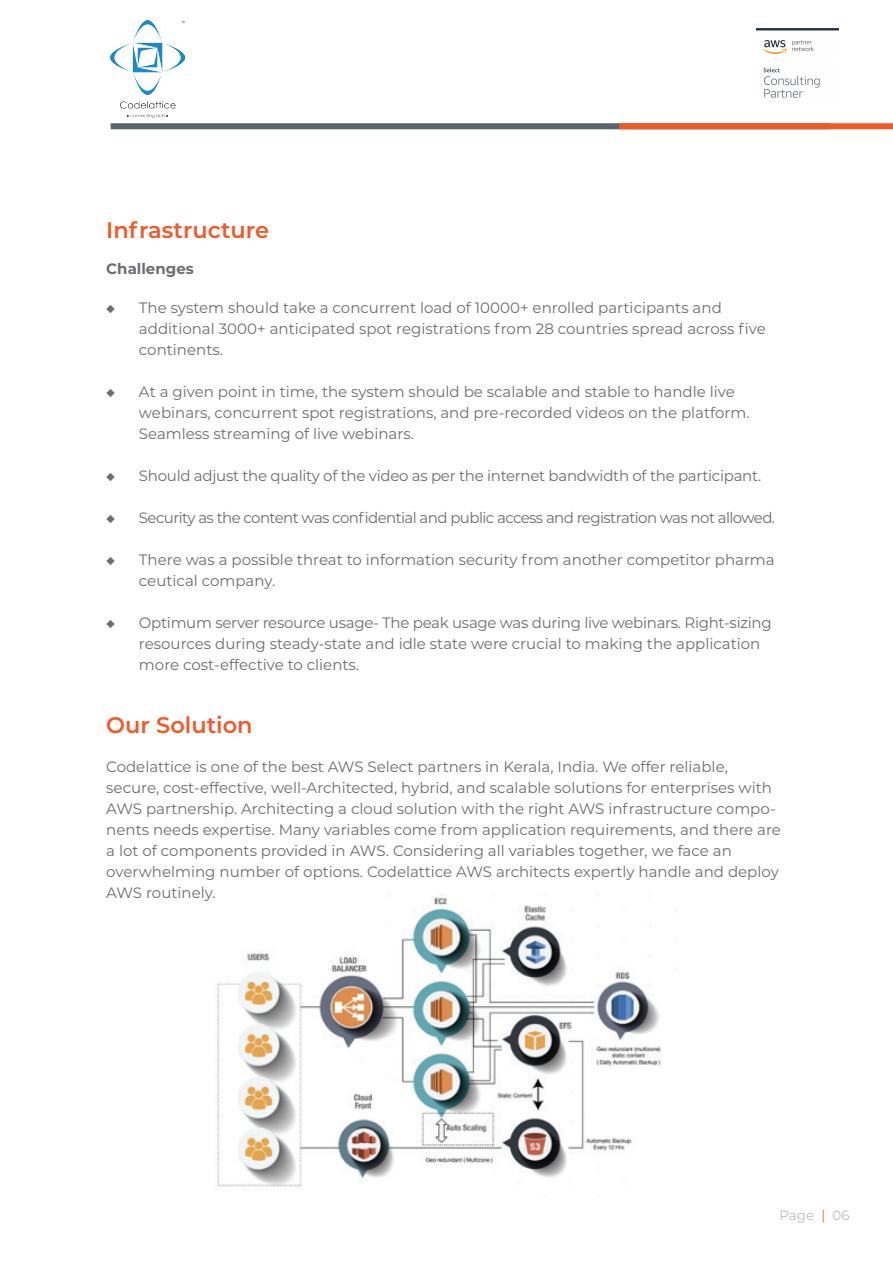
<style>
.page{position:relative;width:893px;height:1263px;background:#fff}
.page>*{position:absolute;margin:0;border:0;box-sizing:border-box;transform-origin:0 0}
.t1{font:600 22.5px "Montserrat";color:#f15929}
.t2{font:15px/21px "Montserrat";color:#6c6d70}
.t3{font:15px "Montserrat";letter-spacing:-.04em;color:#6c6d70}
.t4{font:15px "Montserrat";letter-spacing:-.02em;color:#6c6d70}
.t5{font:700 15px "Montserrat";color:#6c6d70}
.t6{font:13.5px "Montserrat";color:#bcbdc0}
.s1{color:#f36e21}
</style>
<div class="page">
<img style="left:217px;top:895px;width:445px;height:292px">
<div style="left:111px;top:123px;width:719px;height:6px;background:#5b636f"></div>
<div style="left:619px;top:123px;width:274px;height:6px;background:#f15929"></div>
<img style="left:756px;top:29px;width:82px;height:69px">
<img style="left:111px;top:21px;width:74px;height:96px">
<h1 class="t1" style="left:106px;top:214px;width:164px">Infrastructure</h1>
<p class="t5" style="left:106px;top:258px;width:89px">Challenges</p>
<p class="t2" style="left:139px;top:297px;width:628px;text-indent:-33px">◆ The system should take a concurrent load of 10000+ enrolled participants and additional 3000+ anticipated spot registrations from 28 countries spread across five continents.</p>
<p class="t2" style="left:139px;top:381px;width:612px;text-indent:-33px">◆ At a given point in time, the system should be scalable and stable to handle live webinars, concurrent spot registrations, and pre-recorded videos on the platform.<br>Seamless streaming of live webinars.</p>
<p class="t4" style="left:106px;top:466px;width:656px">◆ Should adjust the quality of the video as per the internet bandwidth of the participant.</p>
<p class="t3" style="left:106px;top:508px;width:670px">◆ Security as the content was confidential and public access and registration was not allowed.</p>
<p class="t2" style="left:139px;top:549px;width:637px;text-indent:-33px">◆ There was a possible threat to information security from another competitor pharma ceutical company.</p>
<p class="t2" style="left:139px;top:612px;width:634px;text-indent:-33px">◆ Optimum server resource usage- The peak usage was during live webinars. Right-sizing resources during steady-state and idle state were crucial to making the application more cost-effective to clients.</p>
<h1 class="t1" style="left:106px;top:709px;width:148px">Our Solution</h1>
<p class="t2" style="left:106px;top:756px;width:676px">Codelattice is one of the best AWS Select partners in Kerala, India. We offer reliable, secure, cost-effective, well-Architected, hybrid, and scalable solutions for enterprises with AWS partnership. Architecting a cloud solution with the right AWS infrastructure compo&shy;nents needs expertise. Many variables come from application requirements, and there are a lot of components provided in AWS. Considering all variables together, we face an overwhelming number of options. Codelattice AWS architects expertly handle and deploy AWS routinely.</p>
<p class="t6" style="left:779px;top:1205px;width:72px">Page <span class="s1">|</span> 06</p>
</div>
